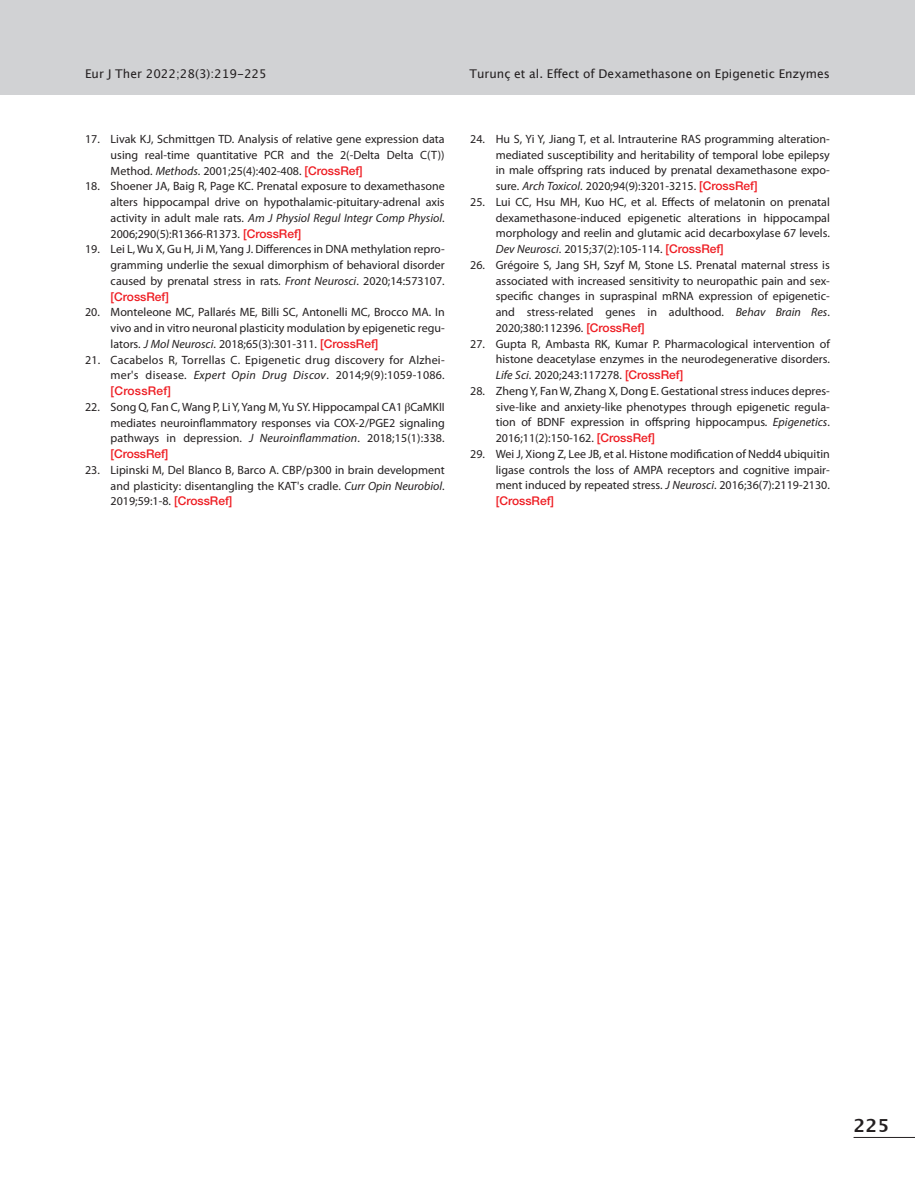
<style>
.page{position:relative;width:915px;height:1191px;background:#fff}
.page>*{position:absolute;margin:0;border:0;box-sizing:border-box;transform-origin:0 0}
.t1{font:700 18px "Lucida Grande";color:#231f20}
.t2{font:12px/15.8px "Myriad Pro";color:#231f20;text-align:justify}
.t3{font:12px/15.8px "Myriad Pro";letter-spacing:.02em;color:#231f20;text-align:right}
.t4{font:12px "Lucida Grande";color:#231f20}
.t5{font:500 12px "Helvetica Neue LT Std";color:#ee1d23}
.t6{font:500 12px "Helvetica Neue LT Std";letter-spacing:.02em;color:#ee1d23}
.s1{font-style:italic}
.s2{font-family:"Helvetica Neue LT Std";font-weight:500;color:#ee1d23}
.s3{font-family:"STIX General"}
</style>
<div class="page">
<div style="left:0;top:0;width:914px;height:95px;background:#d1d2d4"></div>
<hr style="left:853px;top:1137px;width:61px;height:1px;background:#231f20">
<p class="t4" style="left:85px;top:66px;width:183px">Eur J Ther 2022;28(3):219-225</p>
<p class="t4" style="left:469px;top:66px;width:362px">Turunç et al. Effect of Dexamethasone on Epigenetic Enzymes</p>
<p class="t2" style="left:111px;top:131px;width:335px;text-indent:-26px">17. Livak KJ, Schmittgen TD. Analysis of relative gene expression data using real-time quantitative PCR and the 2(-Delta Delta C(T))<br>Method. <span class="s1">Methods</span>. 2001;25(4):402-408. <span class="s2">[CrossRef]</span></p>
<p class="t2" style="left:111px;top:178px;width:335px;text-indent:-26px">18. Shoener JA, Baig R, Page KC. Prenatal exposure to dexamethasone alters hippocampal drive on hypothalamic-pituitary-adrenal axis activity in adult male rats. <span class="s1">Am J Physiol Regul Integr Comp Physiol</span>.<br>2006;290(5):R1366-R1373. <span class="s2">[CrossRef]</span></p>
<p class="t2" style="left:111px;top:241px;width:335px;text-indent:-26px">19. Lei L, Wu X, Gu H, Ji M, Yang J. Differences in DNA methylation repro&shy;gramming underlie the sexual dimorphism of behavioral disorder caused by prenatal stress in rats. <span class="s1">Front Neurosci</span>. 2020;14:573107.</p>
<p class="t5" style="left:111px;top:289px;width:60px">[CrossRef]</p>
<p class="t2" style="left:111px;top:304px;width:335px;text-indent:-26px">20. Monteleone MC, Pallarés ME, Billi SC, Antonelli MC, Brocco MA. In vivo and in vitro neuronal plasticity modulation by epigenetic regu&shy;lators. <span class="s1">J Mol Neurosci</span>. 2018;65(3):301-311. <span class="s2">[CrossRef]</span></p>
<p class="t3" style="left:85px;top:351px;width:361px">21. Cacabelos R, Torrellas C. Epigenetic drug discovery for Alzhei&shy;mer's disease. <span class="s1">Expert Opin Drug Discov</span>. 2014;9(9):1059-1086.</p>
<p class="t6" style="left:111px;top:384px;width:62px">[CrossRef]</p>
<p class="t2" style="left:111px;top:399px;width:335px;text-indent:-26px">22. Song Q, Fan C, Wang P, Li Y, Yang M, Yu SY. Hippocampal CA1 <span class="s3">β</span>CaMKII mediates neuroinflammatory responses via COX-2/PGE2 signaling pathways in depression. <span class="s1">J Neuroinflammation</span>. 2018;15(1):338.</p>
<p class="t5" style="left:111px;top:446px;width:59px">[CrossRef]</p>
<p class="t2" style="left:111px;top:462px;width:335px;text-indent:-26px">23. Lipinski M, Del Blanco B, Barco A. CBP/p300 in brain development and plasticity: disentangling the KAT's cradle. <span class="s1">Curr Opin Neurobiol</span>.<br>2019;59:1-8. <span class="s2">[CrossRef]</span></p>
<p class="t2" style="left:495px;top:131px;width:335px;text-indent:-26px">24. Hu S, Yi Y, Jiang T, et al. Intrauterine RAS programming alteration&shy;mediated susceptibility and heritability of temporal lobe epilepsy in male offspring rats induced by prenatal dexamethasone expo&shy;sure. <span class="s1">Arch Toxicol</span>. 2020;94(9):3201-3215. <span class="s2">[CrossRef]</span></p>
<p class="t2" style="left:495px;top:194px;width:335px;text-indent:-26px">25. Lui CC, Hsu MH, Kuo HC, et al. Effects of melatonin on prenatal dexamethasone-induced epigenetic alterations in hippocampal morphology and reelin and glutamic acid decarboxylase 67 levels.<br><span class="s1">Dev Neurosci</span>. 2015;37(2):105-114. <span class="s2">[CrossRef]</span></p>
<p class="t2" style="left:495px;top:257px;width:335px;text-indent:-26px">26. Grégoire S, Jang SH, Szyf M, Stone LS. Prenatal maternal stress is associated with increased sensitivity to neuropathic pain and sex&shy;specific changes in supraspinal mRNA expression of epigenetic&shy;and stress-related genes in adulthood. <span class="s1">Behav Brain Res</span>.<br>2020;380:112396. <span class="s2">[CrossRef]</span></p>
<p class="t2" style="left:495px;top:335px;width:335px;text-indent:-26px">27. Gupta R, Ambasta RK, Kumar P. Pharmacological intervention of histone deacetylase enzymes in the neurodegenerative disorders.<br><span class="s1">Life Sci</span>. 2020;243:117278. <span class="s2">[CrossRef]</span></p>
<p class="t2" style="left:495px;top:383px;width:335px;text-indent:-26px">28. Zheng Y, Fan W, Zhang X, Dong E. Gestational stress induces depres&shy;sive-like and anxiety-like phenotypes through epigenetic regula&shy;tion of BDNF expression in offspring hippocampus. <span class="s1">Epigenetics</span>.<br>2016;11(2):150-162. <span class="s2">[CrossRef]</span></p>
<p class="t2" style="left:495px;top:446px;width:335px;text-indent:-26px">29. Wei J, Xiong Z, Lee JB, et al. Histone modification of Nedd4 ubiquitin ligase controls the loss of AMPA receptors and cognitive impair&shy;ment induced by repeated stress. <span class="s1">J Neurosci</span>. 2016;36(7):2119-2130.</p>
<p class="t5" style="left:495px;top:494px;width:60px">[CrossRef]</p>
<h1 class="t1" style="left:853px;top:1110px;width:37px">225</h1>
</div>
